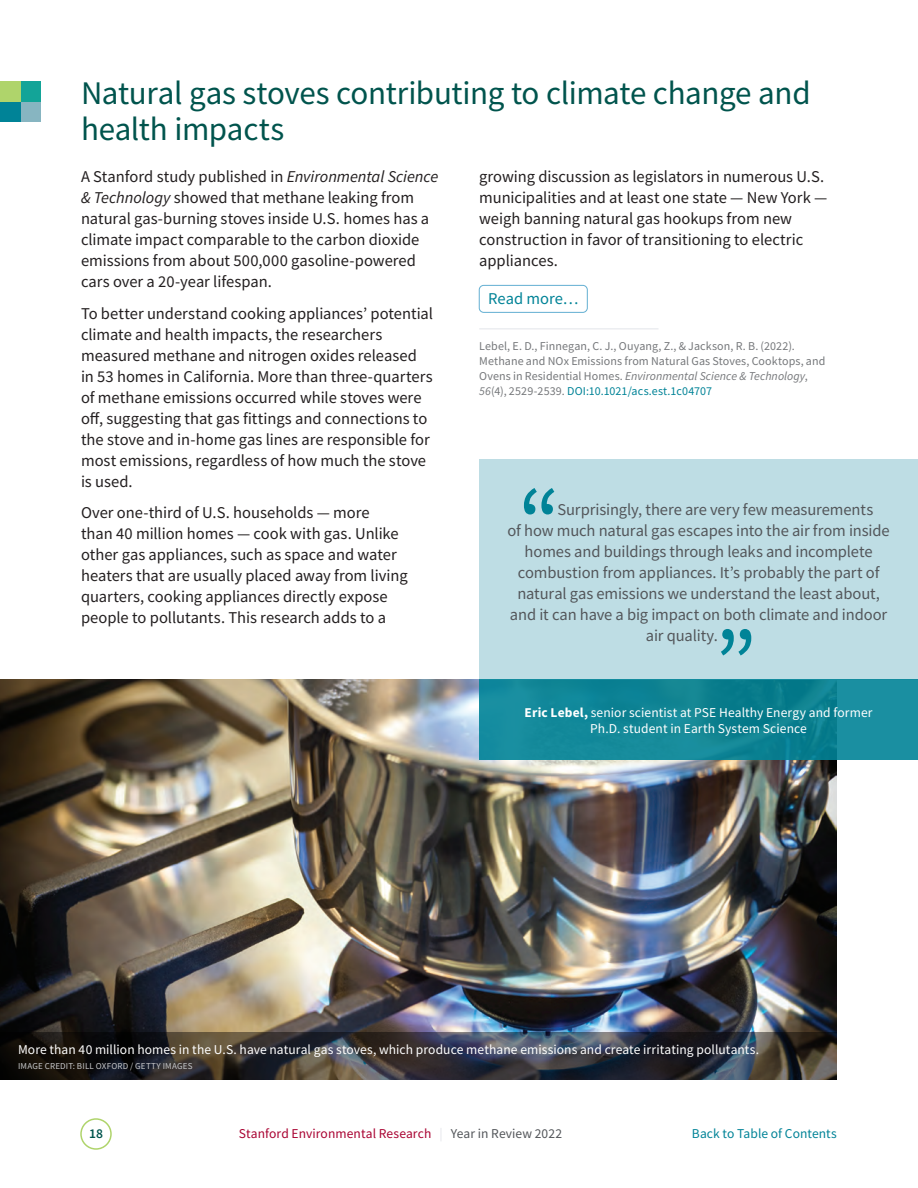
<style>
.page{position:relative;width:918px;height:1188px;background:#fff}
.page>*{position:absolute;margin:0;border:0;box-sizing:border-box;transform-origin:0 0}
.t1{font:33px/36px "Source Sans Pro";letter-spacing:-.01em;color:#00544d}
.t2{font:16.5px/21px "Source Sans Pro";color:#231f20}
.t3{font:16.5px "Source Sans Pro";letter-spacing:-.01em;color:#53565a}
.t4{font:16.5px "Source Sans Pro";color:#008397}
.t5{font:13.5px/16.5px "Source Sans Pro";letter-spacing:.005em;color:#fff;text-align:center}
.t6{font:13.5px "Source Sans Pro";letter-spacing:.005em;color:#a90332}
.t7{font:13.5px "Source Sans Pro";letter-spacing:.005em;color:#008397}
.t8{font:600 13.5px "Source Sans Pro";color:#00544d}
.t9{font:12px/15px "Source Sans Pro";letter-spacing:.005em;color:#76787b}
.t10{font:9px "Source Sans Pro";letter-spacing:.025em;color:#c7c8ca}
.s1{font-style:italic}
.s2{color:#008397}
.s3{font-weight:700}
.s4{color:#e2e4e9}
.s5{color:#53565a}
</style>
<div class="page">
<div style="left:80px;top:1118px;width:32px;height:32px;border:2px solid #afd46b;border-radius:50%"></div>
<div style="left:479px;top:285px;width:109px;height:28px;border:1px solid #63afd2;border-radius:4px"></div>
<hr style="left:479px;top:328px;width:179px;height:1px;background:#e2e4e9">
<img style="left:0;top:680px;width:837px;height:352px">
<div style="left:479px;top:459px;width:439px;height:221px;background:#bedde4"></div>
<svg style="left:524px;top:488px;width:30px;height:26px"></svg>
<svg style="left:721px;top:629px;width:30px;height:27px"></svg>
<svg style="left:479px;top:680px;width:439px;height:80px;background:#118697"></svg>
<div style="left:20px;top:101px;width:20px;height:21px;background:#87b5c1"></div>
<div style="left:0;top:101px;width:20px;height:21px;background:#008397"></div>
<div style="left:20px;top:81px;width:20px;height:20px;background:#13a498"></div>
<div style="left:0;top:81px;width:20px;height:20px;background:#afd46b"></div>
<svg style="left:0;top:1032px;width:837px;height:48px;background:#323134"></svg>
<h1 class="t1" style="left:81px;top:75px;width:731px">Natural gas stoves contributing to climate change and health impacts</h1>
<p class="t2" style="left:81px;top:166px;width:359px">A Stanford study published in <span class="s1">Environmental Science &amp; Technology</span> showed that methane leaking from natural gas-burning stoves inside U.S. homes has a climate impact comparable to the carbon dioxide emissions from about 500,000 gasoline-powered cars over a 20-year lifespan.</p>
<p class="t2" style="left:81px;top:303px;width:354px">To better understand cooking appliances’ potential climate and health impacts, the researchers measured methane and nitrogen oxides released in 53 homes in California. More than three-quarters of methane emissions occurred while stoves were off, suggesting that gas fittings and connections to the stove and in-home gas lines are responsible for most emissions, regardless of how much the stove is used.</p>
<p class="t2" style="left:81px;top:502px;width:328px">Over one-third of U.S. households — more<br>than 40 million homes — cook with gas. Unlike other gas appliances, such as space and water heaters that are usually placed away from living quarters, cooking appliances directly expose people to pollutants. This research adds to a</p>
<p class="t2" style="left:479px;top:166px;width:350px">growing discussion as legislators in numerous U.S. municipalities and at least one state — New York — weigh banning natural gas hookups from new construction in favor of transitioning to electric appliances.</p>
<p class="t4" style="left:488px;top:288px;width:92px">Read more…</p>
<p class="t9" style="left:479px;top:339px;width:348px">Lebel, E. D., Finnegan, C. J., Ouyang, Z., &amp; Jackson, R. B. (2022).<br>Methane and NOx Emissions from Natural Gas Stoves, Cooktops, and Ovens in Residential Homes. <span class="s1">Environmental Science &amp; Technology</span>, <span class="s1">56</span>(4), 2529-2539. <span class="s2">DOI:10.1021/acs.est.1c04707</span></p>
<p class="t3" style="left:557px;top:499px;width:317px">Surprisingly, there are very few measurements</p>
<p class="t3" style="left:508px;top:520px;width:384px">of how much natural gas escapes into the air from inside</p>
<p class="t3" style="left:525px;top:541px;width:349px">homes and buildings through leaks and incomplete</p>
<p class="t3" style="left:518px;top:562px;width:363px">combustion from appliances. It’s probably the part of</p>
<p class="t3" style="left:517px;top:583px;width:364px">natural gas emissions we understand the least about,</p>
<p class="t3" style="left:510px;top:604px;width:379px">and it can have a big impact on both climate and indoor</p>
<p class="t3" style="left:646px;top:625px;width:73px">air quality.</p>
<p class="t5" style="left:525px;top:704px;width:350px"><span class="s3">Eric Lebel,</span> senior scientist at PSE Healthy Energy and former<br>Ph.D. student in Earth System Science</p>
<p class="t5" style="left:18px;top:1041px;width:743px">More than 40 million homes in the U.S. have natural gas stoves, which produce methane emissions and create irritating pollutants.</p>
<p class="t10" style="left:18px;top:1060px;width:176px">IMAGE CREDIT: BILL OXFORD / GETTY IMAGES</p>
<p class="t8" style="left:89px;top:1125px;width:15px">18</p>
<p class="t6" style="left:239px;top:1125px;width:325px">Stanford Environmental Research <span class="s4">|</span> <span class="s5">Year in Review 2022</span></p>
<p class="t7" style="left:692px;top:1125px;width:147px">Back to Table of Contents</p>
</div>
